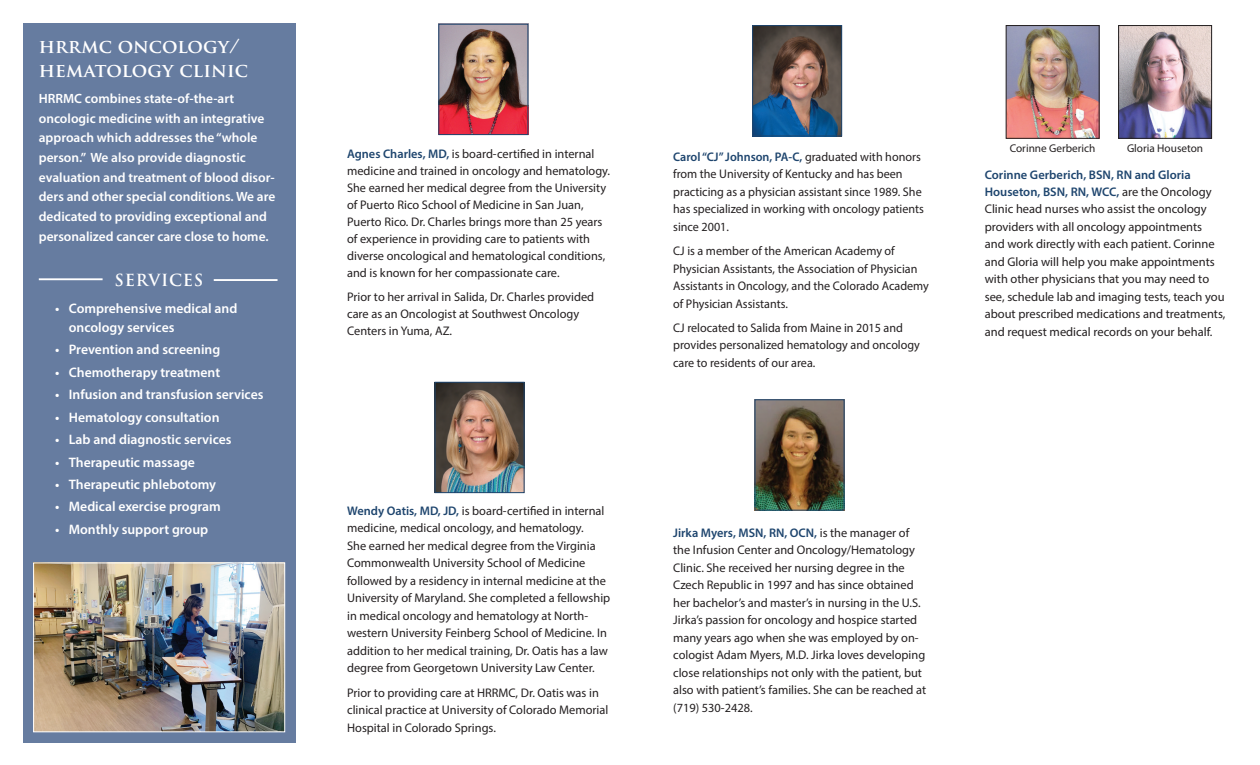
<style>
.page{position:relative;width:1260px;height:765px;background:#fff}
.page>*{position:absolute;margin:0;border:0;box-sizing:border-box;transform-origin:0 0}
.t1{font:700 18.75px/23.8px "Trajan Pro";letter-spacing:.01em;color:#fff}
.t2{font:700 16.25px "Trajan Pro";letter-spacing:.05em;color:#fff}
.t3{font:600 13.75px/18.8px "Myriad Pro";color:#fff}
.t4{font:600 13.5px/19.6px "Myriad Pro";color:#fff}
.t5{font:12.5px/17.5px "Myriad Pro";color:#231f20}
.t6{font:11.25px "Myriad Pro";color:#231f20}
.s1{font-weight:600;color:#1e456e}
</style>
<div class="page">
<div style="left:23px;top:23px;width:272px;height:720px;background:#667ca0"></div>
<img style="left:35px;top:564px;width:248px;height:166px">
<div style="left:33px;top:562px;width:252px;height:170px;border:1px solid #fff"></div>
<hr style="left:39px;top:278px;width:64px;height:2px;background:#fff">
<hr style="left:214px;top:279px;width:64px;height:2px;background:#fff">
<img style="left:1008px;top:27px;width:89px;height:110px">
<div style="left:1006px;top:25px;width:93px;height:114px;border:1px solid #231f20"></div>
<img style="left:1120px;top:27px;width:90px;height:110px">
<div style="left:1118px;top:25px;width:94px;height:114px;border:1px solid #231f20"></div>
<img style="left:437px;top:384px;width:85px;height:107px">
<div style="left:435px;top:382px;width:89px;height:111px;border:1px solid #1e456e"></div>
<img style="left:757px;top:402px;width:85px;height:106px">
<div style="left:755px;top:400px;width:89px;height:110px;border:1px solid #1e456e"></div>
<img style="left:754px;top:27px;width:86px;height:107px">
<div style="left:752px;top:25px;width:90px;height:111px;border:1px solid #1e456e"></div>
<img style="left:441px;top:26px;width:85px;height:107px">
<div style="left:439px;top:24px;width:89px;height:111px;border:1px solid #1e456e"></div>
<h1 class="t1" style="left:39px;top:34px;width:211px">hrrmc oncology/ hematology clinic</h1>
<p class="t4" style="left:39px;top:88px;width:238px">HRRMC combines state-of-the-art oncologic medicine with an integrative approach which addresses the “whole person.” We also provide diagnostic evaluation and treatment of blood disor&shy;ders and other special conditions. We are dedicated to providing exceptional and personalized cancer care close to home.</p>
<h2 class="t2" style="left:114px;top:270px;width:90px">SERVICES</h2>
<p class="t3" style="left:69px;top:298px;width:170px;text-indent:-14px">• Comprehensive medical and oncology services</p>
<p class="t3" style="left:55px;top:340px;width:167px">• Prevention and screening</p>
<p class="t3" style="left:55px;top:362px;width:167px">• Chemotherapy treatment</p>
<p class="t3" style="left:55px;top:385px;width:210px">• Infusion and transfusion services</p>
<p class="t3" style="left:55px;top:407px;width:166px">• Hematology consultation</p>
<p class="t3" style="left:55px;top:430px;width:178px">• Lab and diagnostic services</p>
<p class="t3" style="left:55px;top:452px;width:141px">• Therapeutic massage</p>
<p class="t3" style="left:55px;top:475px;width:163px">• Therapeutic phlebotomy</p>
<p class="t3" style="left:55px;top:497px;width:167px">• Medical exercise program</p>
<p class="t3" style="left:55px;top:520px;width:155px">• Monthly support group</p>
<p class="t5" style="left:347px;top:146px;width:265px;line-height:16.9px"><span class="s1">Agnes Charles, MD,</span> is board-certified in internal medicine and trained in oncology and hematology.<br>She earned her medical degree from the University of Puerto Rico School of Medicine in San Juan, Puerto Rico. Dr. Charles brings more than 25 years of experience in providing care to patients with diverse oncological and hematological conditions, and is known for her compassionate care.</p>
<p class="t5" style="left:347px;top:288px;width:249px">Prior to her arrival in Salida, Dr. Charles provided care as an Oncologist at Southwest Oncology<br>Centers in Yuma, AZ.</p>
<p class="t5" style="left:347px;top:502px;width:265px"><span class="s1">Wendy Oatis, MD, JD,</span> is board-certified in internal medicine, medical oncology, and hematology.<br>She earned her medical degree from the Virginia Commonwealth University School of Medicine followed by a residency in internal medicine at the University of Maryland. She completed a fellowship in medical oncology and hematology at North&shy;western University Feinberg School of Medicine. In addition to her medical training, Dr. Oatis has a law degree from Georgetown University Law Center.</p>
<p class="t5" style="left:347px;top:683px;width:263px">Prior to providing care at HRRMC, Dr. Oatis was in clinical practice at University of Colorado Memorial<br>Hospital in Colorado Springs.</p>
<p class="t5" style="left:673px;top:148px;width:252px"><span class="s1">Carol “CJ” Johnson, PA-C,</span> graduated with honors from the University of Kentucky and has been practicing as a physician assistant since 1989. She has specialized in working with oncology patients since 2001.</p>
<p class="t5" style="left:673px;top:242px;width:257px">CJ is a member of the American Academy of Physician Assistants, the Association of Physician Assistants in Oncology, and the Colorado Academy of Physician Assistants.</p>
<p class="t5" style="left:673px;top:319px;width:248px">CJ relocated to Salida from Maine in 2015 and provides personalized hematology and oncology care to residents of our area.</p>
<p class="t6" style="left:1010px;top:141px;width:87px">Corinne Gerberich</p>
<p class="t6" style="left:1127px;top:141px;width:78px">Gloria Houseton</p>
<p class="t5" style="left:985px;top:166px;width:242px"><span class="s1">Corinne Gerberich, BSN, RN and Gloria Houseton, BSN, RN, WCC,</span> are the Oncology Clinic head nurses who assist the oncology providers with all oncology appointments<br>and work directly with each patient. Corinne and Gloria will help you make appointments with other physicians that you may need to see, schedule lab and imaging tests, teach you about prescribed medications and treatments, and request medical records on your behalf.</p>
<p class="t5" style="left:673px;top:524px;width:255px"><span class="s1">Jirka Myers, MSN, RN, OCN,</span> is the manager of the Infusion Center and Oncology/Hematology Clinic. She received her nursing degree in the Czech Republic in 1997 and has since obtained her bachelor’s and master’s in nursing in the U.S.<br>Jirka’s passion for oncology and hospice started many years ago when she was employed by on&shy;cologist Adam Myers, M.D. Jirka loves developing close relationships not only with the patient, but also with patient’s families. She can be reached at (719) 530-2428.</p>
</div>
